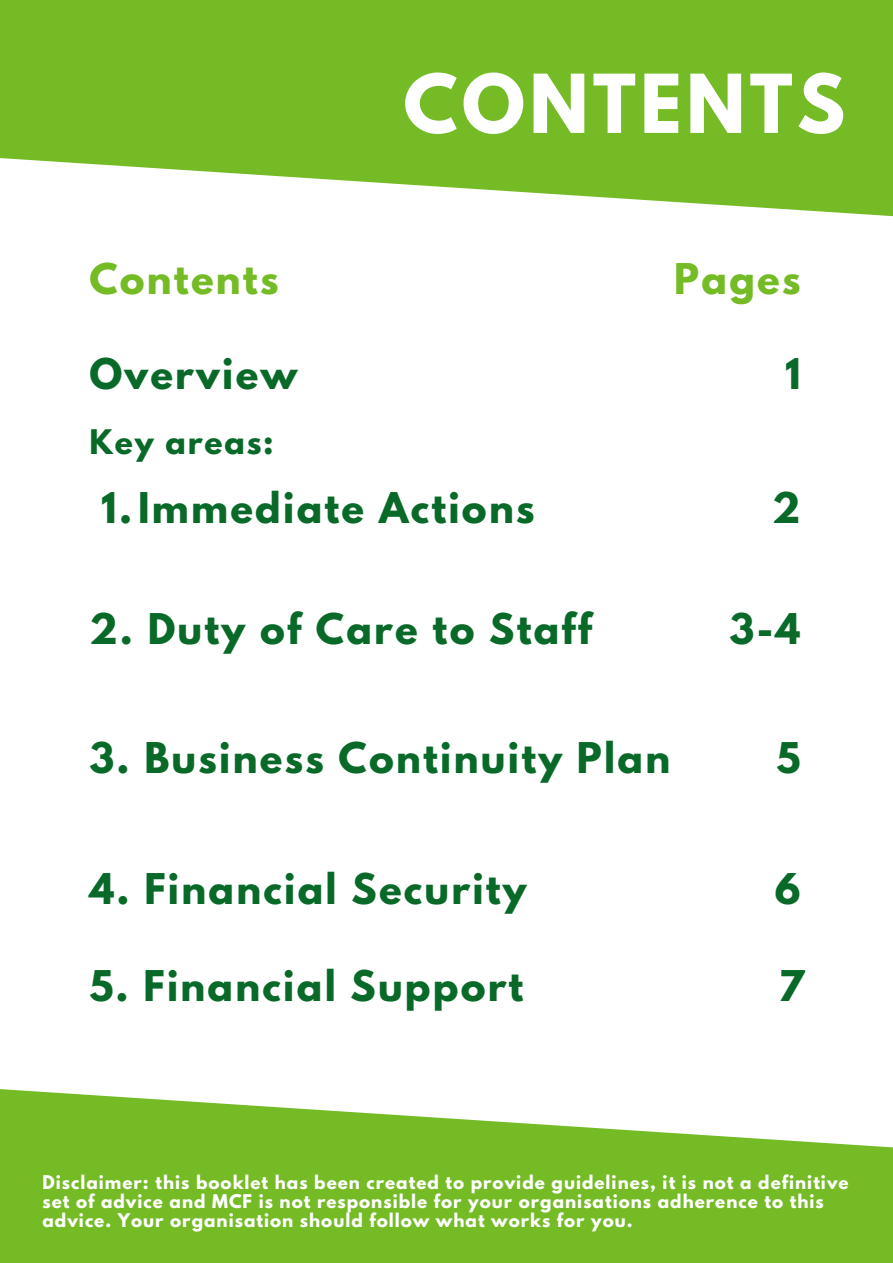
<style>
.page{position:relative;width:893px;height:1263px;background:#74bb25}
.page>*{position:absolute;margin:0;border:0;box-sizing:border-box;transform-origin:0 0}
.t1{font:700 71.85px "League Spartan";letter-spacing:.06em;color:#fff}
.t2{font:700 37.5px "League Spartan";letter-spacing:.06em;color:#086929}
.t3{font:700 37.5px "League Spartan";letter-spacing:.06em;color:#74bb25}
.t4{font:700 30px "League Spartan";letter-spacing:.06em;color:#086929}
.t5{font:700 16.8px/19.2px "League Spartan";letter-spacing:.06em;color:#fff}
</style>
<div class="page">
<svg style="left:0;top:851px;width:893px;height:297px;background:#f1f8e9"></svg>
<div style="left:0;top:158px;width:893px;height:693px;background:#fff"></div>
<h2 class="t3" style="left:89px;top:260px;width:191px">Contents</h2>
<h2 class="t2" style="left:89px;top:355px;width:210px">Overview</h2>
<h3 class="t4" style="left:89px;top:427px;width:186px">Key areas:</h3>
<h1 class="t1" style="left:403px;top:68px;width:443px">CONTENTS</h1>
<h2 class="t3" style="left:674px;top:260px;width:128px">Pages</h2>
<h2 class="t2" style="left:785px;top:355px;width:17px">1</h2>
<h2 class="t2" style="left:101px;top:489px;width:435px">1.Immediate Actions</h2>
<h2 class="t2" style="left:89px;top:610px;width:504px">2. Duty of Care to Staff</h2>
<h2 class="t2" style="left:89px;top:739px;width:582px">3. Business Continuity Plan</h2>
<h2 class="t2" style="left:89px;top:870px;width:439px">4. Financial Security</h2>
<h2 class="t2" style="left:772px;top:489px;width:30px">2</h2>
<h2 class="t2" style="left:729px;top:610px;width:73px">3-4</h2>
<h2 class="t2" style="left:776px;top:739px;width:26px">5</h2>
<h2 class="t2" style="left:774px;top:870px;width:27px">6</h2>
<h2 class="t2" style="left:89px;top:967px;width:435px">5. Financial Support</h2>
<h2 class="t2" style="left:778px;top:967px;width:27px">7</h2>
<p class="t5" style="left:42px;top:1174px;width:807px">Disclaimer: this booklet has been created to provide guidelines, it is not a definitive set of advice and MCF is not responsible for your organisations adherence to this advice. Your organisation should follow what works for you.</p>
</div>
